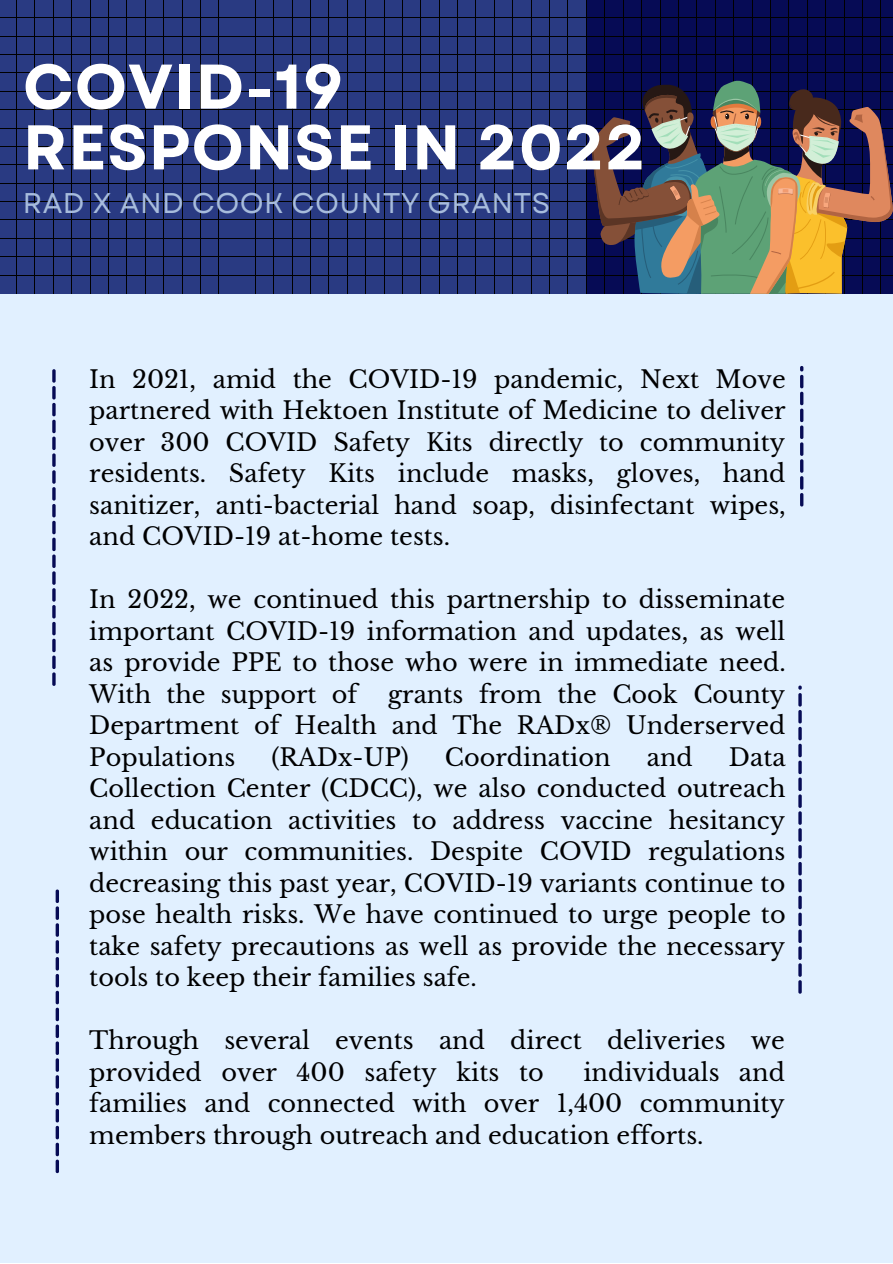
<style>
.page{position:relative;width:893px;height:1264px;background:#fff}
.page>*{position:absolute;margin:0;border:0;box-sizing:border-box;transform-origin:0 0}
.t1{font:700 63px/60.8px "Garet";letter-spacing:.015em;color:#fff}
.t2{font:28.5px "Garet";letter-spacing:.015em;color:#a7bcdc}
.t3{font:24px/31.5px "Libre Baskerville";color:#000;text-align:justify}
</style>
<div class="page">
<div style="left:0;top:0;width:892px;height:1262px;background:#e1f0ff"></div>
<svg style="left:798px;top:685px;width:3px;height:308px"></svg>
<svg style="left:800px;top:366px;width:3px;height:140px"></svg>
<svg style="left:52px;top:369px;width:4px;height:317px"></svg>
<svg style="left:56px;top:889px;width:3px;height:284px"></svg>
<div style="left:568px;top:0;width:324px;height:293px;background:#060b55"></div>
<hr style="left:586px;top:0;width:1px;height:293px;background:#000">
<hr style="left:604px;top:0;width:1px;height:293px;background:#000">
<hr style="left:623px;top:0;width:1px;height:293px;background:#000">
<hr style="left:641px;top:0;width:1px;height:293px;background:#000">
<hr style="left:660px;top:0;width:1px;height:293px;background:#000">
<hr style="left:678px;top:0;width:1px;height:293px;background:#000">
<hr style="left:696px;top:0;width:1px;height:293px;background:#000">
<hr style="left:715px;top:0;width:1px;height:293px;background:#000">
<hr style="left:733px;top:0;width:1px;height:293px;background:#000">
<hr style="left:751px;top:0;width:1px;height:293px;background:#000">
<hr style="left:770px;top:0;width:1px;height:293px;background:#000">
<hr style="left:788px;top:0;width:1px;height:293px;background:#000">
<hr style="left:807px;top:0;width:1px;height:293px;background:#000">
<hr style="left:825px;top:0;width:1px;height:293px;background:#000">
<hr style="left:843px;top:0;width:1px;height:293px;background:#000">
<hr style="left:862px;top:0;width:1px;height:293px;background:#000">
<hr style="left:880px;top:0;width:1px;height:293px;background:#000">
<hr style="left:568px;top:18px;width:324px;height:1px;background:#000">
<hr style="left:568px;top:36px;width:324px;height:1px;background:#000">
<hr style="left:568px;top:54px;width:324px;height:1px;background:#000">
<hr style="left:568px;top:73px;width:324px;height:1px;background:#000">
<hr style="left:568px;top:91px;width:324px;height:1px;background:#000">
<hr style="left:568px;top:109px;width:324px;height:1px;background:#000">
<hr style="left:568px;top:128px;width:324px;height:1px;background:#000">
<hr style="left:568px;top:146px;width:324px;height:1px;background:#000">
<hr style="left:568px;top:165px;width:324px;height:1px;background:#000">
<hr style="left:568px;top:183px;width:324px;height:1px;background:#000">
<hr style="left:568px;top:201px;width:324px;height:1px;background:#000">
<hr style="left:568px;top:220px;width:324px;height:1px;background:#000">
<hr style="left:568px;top:238px;width:324px;height:1px;background:#000">
<hr style="left:568px;top:256px;width:324px;height:1px;background:#000">
<hr style="left:568px;top:275px;width:324px;height:1px;background:#000">
<div style="left:218px;top:0;width:368px;height:293px;background:#293a82"></div>
<hr style="left:237px;top:0;width:1px;height:293px;background:#000">
<hr style="left:255px;top:0;width:1px;height:293px;background:#000">
<hr style="left:273px;top:0;width:1px;height:293px;background:#000">
<hr style="left:292px;top:0;width:1px;height:293px;background:#000">
<hr style="left:310px;top:0;width:1px;height:293px;background:#000">
<hr style="left:328px;top:0;width:1px;height:293px;background:#000">
<hr style="left:347px;top:0;width:1px;height:293px;background:#000">
<hr style="left:365px;top:0;width:1px;height:293px;background:#000">
<hr style="left:384px;top:0;width:1px;height:293px;background:#000">
<hr style="left:402px;top:0;width:1px;height:293px;background:#000">
<hr style="left:420px;top:0;width:1px;height:293px;background:#000">
<hr style="left:439px;top:0;width:1px;height:293px;background:#000">
<hr style="left:457px;top:0;width:1px;height:293px;background:#000">
<hr style="left:475px;top:0;width:1px;height:293px;background:#000">
<hr style="left:494px;top:0;width:1px;height:293px;background:#000">
<hr style="left:512px;top:0;width:1px;height:293px;background:#000">
<hr style="left:531px;top:0;width:1px;height:293px;background:#000">
<hr style="left:549px;top:0;width:1px;height:293px;background:#000">
<hr style="left:567px;top:0;width:1px;height:293px;background:#000">
<hr style="left:218px;top:18px;width:368px;height:1px;background:#000">
<hr style="left:218px;top:36px;width:368px;height:1px;background:#000">
<hr style="left:218px;top:54px;width:368px;height:1px;background:#000">
<hr style="left:218px;top:73px;width:368px;height:1px;background:#000">
<hr style="left:218px;top:91px;width:368px;height:1px;background:#000">
<hr style="left:218px;top:109px;width:368px;height:1px;background:#000">
<hr style="left:218px;top:128px;width:368px;height:1px;background:#000">
<hr style="left:218px;top:146px;width:368px;height:1px;background:#000">
<hr style="left:218px;top:165px;width:368px;height:1px;background:#000">
<hr style="left:218px;top:183px;width:368px;height:1px;background:#000">
<hr style="left:218px;top:201px;width:368px;height:1px;background:#000">
<hr style="left:218px;top:220px;width:368px;height:1px;background:#000">
<hr style="left:218px;top:238px;width:368px;height:1px;background:#000">
<hr style="left:218px;top:256px;width:368px;height:1px;background:#000">
<hr style="left:218px;top:275px;width:368px;height:1px;background:#000">
<div style="left:0;top:0;width:237px;height:293px;background:#293a82"></div>
<hr style="left:16px;top:0;width:1px;height:293px;background:#000">
<hr style="left:35px;top:0;width:1px;height:293px;background:#000">
<hr style="left:53px;top:0;width:1px;height:293px;background:#000">
<hr style="left:71px;top:0;width:1px;height:293px;background:#000">
<hr style="left:90px;top:0;width:1px;height:293px;background:#000">
<hr style="left:108px;top:0;width:1px;height:293px;background:#000">
<hr style="left:127px;top:0;width:1px;height:293px;background:#000">
<hr style="left:145px;top:0;width:1px;height:293px;background:#000">
<hr style="left:163px;top:0;width:1px;height:293px;background:#000">
<hr style="left:182px;top:0;width:1px;height:293px;background:#000">
<hr style="left:200px;top:0;width:1px;height:293px;background:#000">
<hr style="left:218px;top:0;width:1px;height:293px;background:#000">
<hr style="left:0;top:18px;width:237px;height:1px;background:#000">
<hr style="left:0;top:36px;width:237px;height:1px;background:#000">
<hr style="left:0;top:54px;width:237px;height:1px;background:#000">
<hr style="left:0;top:73px;width:237px;height:1px;background:#000">
<hr style="left:0;top:91px;width:237px;height:1px;background:#000">
<hr style="left:0;top:109px;width:237px;height:1px;background:#000">
<hr style="left:0;top:128px;width:237px;height:1px;background:#000">
<hr style="left:0;top:146px;width:237px;height:1px;background:#000">
<hr style="left:0;top:165px;width:237px;height:1px;background:#000">
<hr style="left:0;top:183px;width:237px;height:1px;background:#000">
<hr style="left:0;top:201px;width:237px;height:1px;background:#000">
<hr style="left:0;top:220px;width:237px;height:1px;background:#000">
<hr style="left:0;top:238px;width:237px;height:1px;background:#000">
<hr style="left:0;top:256px;width:237px;height:1px;background:#000">
<hr style="left:0;top:275px;width:237px;height:1px;background:#000">
<svg style="left:590px;top:80px;width:302px;height:214px"></svg>
<h1 class="t1" style="left:23px;top:57px;width:624px">COVID-19<br>RESPONSE IN 2022</h1>
<p class="t2" style="left:23px;top:182px;width:529px">RAD X AND COOK COUNTY GRANTS</p>
<p class="t3" style="left:89px;top:364px;width:698px">In 2021, amid the COVID-19 pandemic, Next Move partnered with Hektoen Institute of Medicine to deliver over 300 COVID Safety Kits directly to community residents. Safety Kits include masks, gloves, hand sanitizer, anti-bacterial hand soap, disinfectant wipes, and COVID-19 at-home tests.</p>
<p class="t3" style="left:89px;top:584px;width:698px">In 2022, we continued this partnership to disseminate important COVID-19 information and updates, as well as provide PPE to those who were in immediate need.<br>With the support of</p>
<p class="t3" style="left:89px;top:678px;width:697px;text-indent:298px">grants from the Cook County Department of Health and The RADx® Underserved Populations</p>
<p class="t3" style="left:271px;top:741px;width:139px">(RADx-UP)</p>
<p class="t3" style="left:445px;top:741px;width:167px">Coordination</p>
<p class="t3" style="left:646px;top:741px;width:47px">and</p>
<p class="t3" style="left:89px;top:741px;width:698px;text-indent:639px">Data Collection Center (CDCC), we also conducted outreach and education activities to address vaccine hesitancy within our communities. Despite COVID regulations decreasing this past year, COVID-19 variants continue to pose health risks. We have continued to urge people to take safety precautions as well as provide the necessary tools to keep their families safe.</p>
<p class="t3" style="left:89px;top:1024px;width:697px">Through several events and direct deliveries we provided over 400 safety kits to</p>
<p class="t3" style="left:89px;top:1056px;width:697px;text-indent:494px">individuals and families and connected with over 1,400 community members through outreach and education efforts.</p>
</div>
